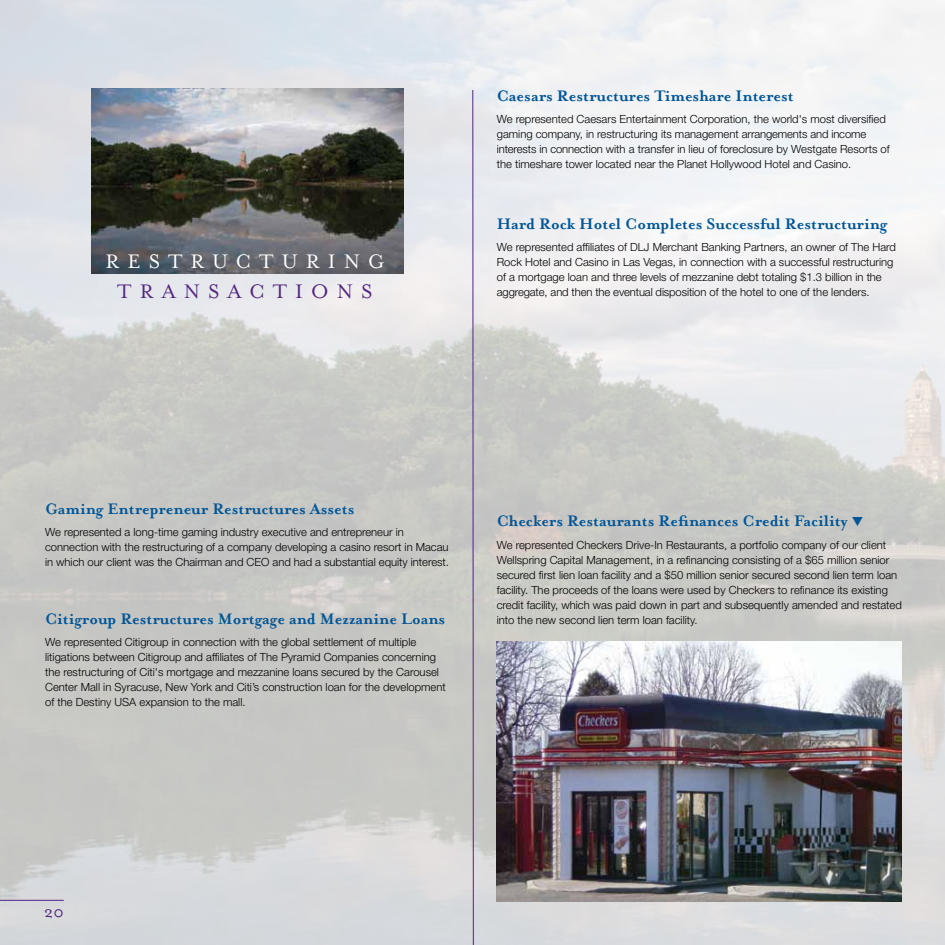
<style>
.page{position:relative;width:945px;height:945px;background:#fff}
.page>*{position:absolute;margin:0;border:0;box-sizing:border-box;transform-origin:0 0}
.t1{font:22.5px "Mrs Eaves Roman";letter-spacing:.36em;color:#fff}
.t2{font:22.5px "Mrs Eaves Roman";letter-spacing:.36em;color:#52247f}
.t3{font:700 17.5px "Mrs Eaves";color:#005596}
.t4{font:17.5px "Mrs Eaves Roman";color:#52247f}
.t5{font:300 11.25px/15px "Helvetica Neue LT Std";color:#000}
</style>
<div class="page">
<img style="left:0;top:0;width:945px;height:945px">
<img style="left:91px;top:88px;width:312px;height:185px">
<svg style="left:472px;top:89px;width:2px;height:856px;background:#927ba8"></svg>
<img style="left:497px;top:641px;width:405px;height:260px">
<hr style="left:0;top:900px;width:64px;height:1px;background:#52247f">
<h1 class="t1" style="left:106px;top:249px;width:280px">restructuring</h1>
<h1 class="t2" style="left:117px;top:279px;width:257px">transactions</h1>
<h2 class="t3" style="left:497px;top:86px;width:299px">Caesars Restructures Timeshare Interest</h2>
<p class="t5" style="left:497px;top:112px;width:394px">We represented Caesars Entertainment Corporation, the world's most diversified gaming company, in restructuring its management arrangements and income interests in connection with a transfer in lieu of foreclosure by Westgate Resorts of the timeshare tower located near the Planet Hollywood Hotel and Casino.</p>
<h2 class="t3" style="left:497px;top:213px;width:392px">Hard Rock Hotel Completes Successful Restructuring</h2>
<p class="t5" style="left:497px;top:239px;width:401px">We represented affiliates of DLJ Merchant Banking Partners, an owner of The Hard Rock Hotel and Casino in Las Vegas, in connection with a successful restructuring of a mortgage loan and three levels of mezzanine debt totaling $1.3 billion in the aggregate, and then the eventual disposition of the hotel to one of the lenders.</p>
<h2 class="t3" style="left:45px;top:499px;width:311px">Gaming Entrepreneur Restructures Assets</h2>
<p class="t5" style="left:45px;top:525px;width:405px">We represented a long-time gaming industry executive and entrepreneur in connection with the restructuring of a company developing a casino resort in Macau in which our client was the Chairman and CEO and had a substantial equity interest.</p>
<h2 class="t3" style="left:497px;top:511px;width:368px">Checkers Restaurants Refinances Credit Facility ❑</h2>
<p class="t5" style="left:497px;top:537px;width:407px">We represented Checkers Drive-In Restaurants, a portfolio company of our client Wellspring Capital Management, in a refinancing consisting of a $65 million senior secured first lien loan facility and a $50 million senior secured second lien term loan facility. The proceeds of the loans were used by Checkers to refinance its existing credit facility, which was paid down in part and subsequently amended and restated</p>
<h2 class="t3" style="left:45px;top:608px;width:402px">Citigroup Restructures Mortgage and Mezzanine Loans</h2>
<p class="t5" style="left:497px;top:612px;width:202px">into the new second lien term loan facility.</p>
<p class="t5" style="left:45px;top:634px;width:402px">We represented Citigroup in connection with the global settlement of multiple litigations between Citigroup and affiliates of The Pyramid Companies concerning the restructuring of Citi's mortgage and mezzanine loans secured by the Carousel Center Mall in Syracuse, New York and Citi’s construction loan for the development of the Destiny USA expansion to the mall.</p>
<h2 class="t4" style="left:44px;top:902px;width:21px">20</h2>
</div>
